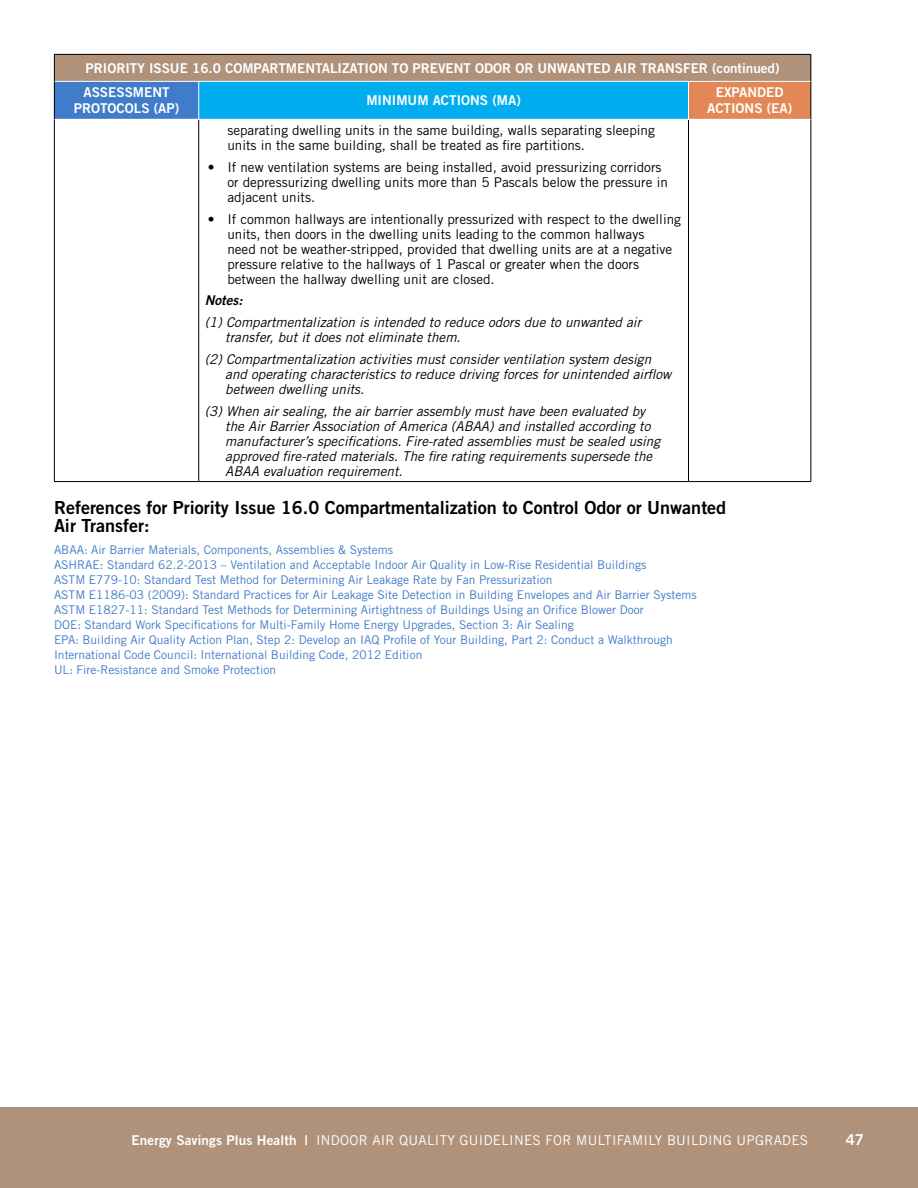
<style>
.page{position:relative;width:918px;height:1188px;background:#fff}
.page>*{position:absolute;margin:0;border:0;box-sizing:border-box;transform-origin:0 0}
.Subhead{font:18px/18px "Trade Gothic LT Std Bd 2";color:#000}
.t1{font:15px "Trade Gothic LT Std Bd 2";color:#fff}
.t2{font:13.5px/15px "Trade Gothic LT Std";color:#000}
.t3{font:italic 13.5px/15px "Trade Gothic LT Std";color:#000}
.t4{font:13.5px/16.2px "Trade Gothic LT Std Bd 2";color:#fff;text-align:center}
.t5{font:13.5px "Trade Gothic LT Std";letter-spacing:.02em;color:#fff}
.t6{font:13.5px "Trade Gothic LT Std Bd 2 Obl";color:#000}
.Reference{font:12px "Trade Gothic LT Std";color:#407cc9}
.s1{font-family:"Trade Gothic LT Std Bd 2"}
</style>
<div class="page">
<div style="left:0;top:1107px;width:918px;height:81px;background:#b0927b"></div>
<div style="left:54px;top:54px;width:757px;height:27px;background:#b0927b"></div>
<div style="left:54px;top:81px;width:145px;height:38px;background:#407cc9"></div>
<div style="left:199px;top:81px;width:489px;height:38px;background:#00aeef"></div>
<div style="left:688px;top:81px;width:123px;height:38px;background:#e48757"></div>
<hr style="left:54px;top:54px;width:145px;height:1px;background:#000">
<svg style="left:54px;top:55px;width:1px;height:26px"></svg>
<hr style="left:199px;top:54px;width:489px;height:1px;background:#000">
<hr style="left:688px;top:54px;width:123px;height:1px;background:#000">
<svg style="left:810px;top:55px;width:1px;height:26px"></svg>
<hr style="left:54px;top:81px;width:1px;height:38px;background:#000">
<hr style="left:810px;top:81px;width:1px;height:38px;background:#000">
<hr style="left:54px;top:119px;width:1px;height:362px;background:#000">
<hr style="left:198px;top:120px;width:1px;height:361px;background:#000">
<hr style="left:688px;top:120px;width:1px;height:361px;background:#000">
<hr style="left:810px;top:119px;width:1px;height:362px;background:#000">
<hr style="left:54px;top:481px;width:145px;height:1px;background:#000">
<hr style="left:199px;top:481px;width:489px;height:1px;background:#000">
<hr style="left:688px;top:481px;width:123px;height:1px;background:#000">
<hr style="left:55px;top:81px;width:144px;height:1px;background:#fff">
<hr style="left:199px;top:81px;width:489px;height:1px;background:#fff">
<hr style="left:198px;top:82px;width:1px;height:37px;background:#fff">
<hr style="left:688px;top:81px;width:122px;height:1px;background:#fff">
<hr style="left:688px;top:82px;width:1px;height:37px;background:#fff">
<p class="t4" style="left:86px;top:60px;width:696px">PRIORITY ISSUE 16.0 COMPARTMENTALIZATION TO PREVENT ODOR OR UNWANTED AIR TRANSFER (continued)</p>
<p class="t4" style="left:74px;top:84px;width:107px">ASSESSMENT<br>PROTOCOLS (AP)</p>
<p class="t4" style="left:366px;top:92px;width:156px">MINIMUM ACTIONS (MA)</p>
<p class="t4" style="left:707px;top:84px;width:87px">EXPANDED<br>ACTIONS (EA)</p>
<p class="t2" style="left:227px;top:123px;width:429px">separating dwelling units in the same building, walls separating sleeping units in the same building, shall be treated as fire partitions.</p>
<p class="t2" style="left:227px;top:159px;width:442px;text-indent:-19px">• If new ventilation systems are being installed, avoid pressurizing corridors or depressurizing dwelling units more than 5 Pascals below the pressure in adjacent units.</p>
<p class="t2" style="left:227px;top:211px;width:455px;text-indent:-19px">• If common hallways are intentionally pressurized with respect to the dwelling units, then doors in the dwelling units leading to the common hallways<br>need not be weather-stripped, provided that dwelling units are at a negative pressure relative to the hallways of 1 Pascal or greater when the doors between the hallway dwelling unit are closed.</p>
<p class="t6" style="left:205px;top:292px;width:39px">Notes:</p>
<p class="t3" style="left:225px;top:315px;width:417px;text-indent:-21px">(1) Compartmentalization is intended to reduce odors due to unwanted air transfer, but it does not eliminate them.</p>
<p class="t3" style="left:225px;top:352px;width:447px;text-indent:-21px">(2) Compartmentalization activities must consider ventilation system design and operating characteristics to reduce driving forces for unintended airflow between dwelling units.</p>
<p class="t3" style="left:225px;top:403px;width:436px;text-indent:-21px">(3) When air sealing, the air barrier assembly must have been evaluated by the Air Barrier Association of America (ABAA) and installed according to manufacturer’s specifications. Fire-rated assemblies must be sealed using approved fire-rated materials. The fire rating requirements supersede the ABAA evaluation requirement.</p>
<p class="Subhead" style="left:54px;top:498px;width:674px">References for Priority Issue 16.0 Compartmentalization to Control Odor or Unwanted<br>Air Transfer:</p>
<p class="Reference" style="left:54px;top:542px;width:341px">ABAA: Air Barrier Materials, Components, Assemblies &amp; Systems</p>
<p class="Reference" style="left:54px;top:557px;width:594px">ASHRAE: Standard 62.2-2013 – Ventilation and Acceptable Indoor Air Quality in Low-Rise Residential Buildings</p>
<p class="Reference" style="left:54px;top:572px;width:500px">ASTM E779-10: Standard Test Method for Determining Air Leakage Rate by Fan Pressurization</p>
<p class="Reference" style="left:54px;top:587px;width:644px">ASTM E1186-03 (2009): Standard Practices for Air Leakage Site Detection in Building Envelopes and Air Barrier Systems</p>
<p class="Reference" style="left:54px;top:602px;width:591px">ASTM E1827-11: Standard Test Methods for Determining Airtightness of Buildings Using an Orifice Blower Door</p>
<p class="Reference" style="left:54px;top:617px;width:521px">DOE: Standard Work Specifications for Multi-Family Home Energy Upgrades, Section 3: Air Sealing</p>
<p class="Reference" style="left:54px;top:632px;width:620px">EPA: Building Air Quality Action Plan, Step 2: Develop an IAQ Profile of Your Building, Part 2: Conduct a Walkthrough</p>
<p class="Reference" style="left:54px;top:647px;width:370px">International Code Council: International Building Code, 2012 Edition</p>
<p class="Reference" style="left:54px;top:662px;width:224px">UL: Fire-Resistance and Smoke Protection</p>
<p class="t5" style="left:132px;top:1132px;width:678px"><span class="s1">Energy Savings Plus Health |</span> INDOOR AIR QUALITY GUIDELINES FOR MULTIFAMILY BUILDING UPGRADES</p>
<p class="t1" style="left:846px;top:1130px;width:20px">47</p>
</div>
